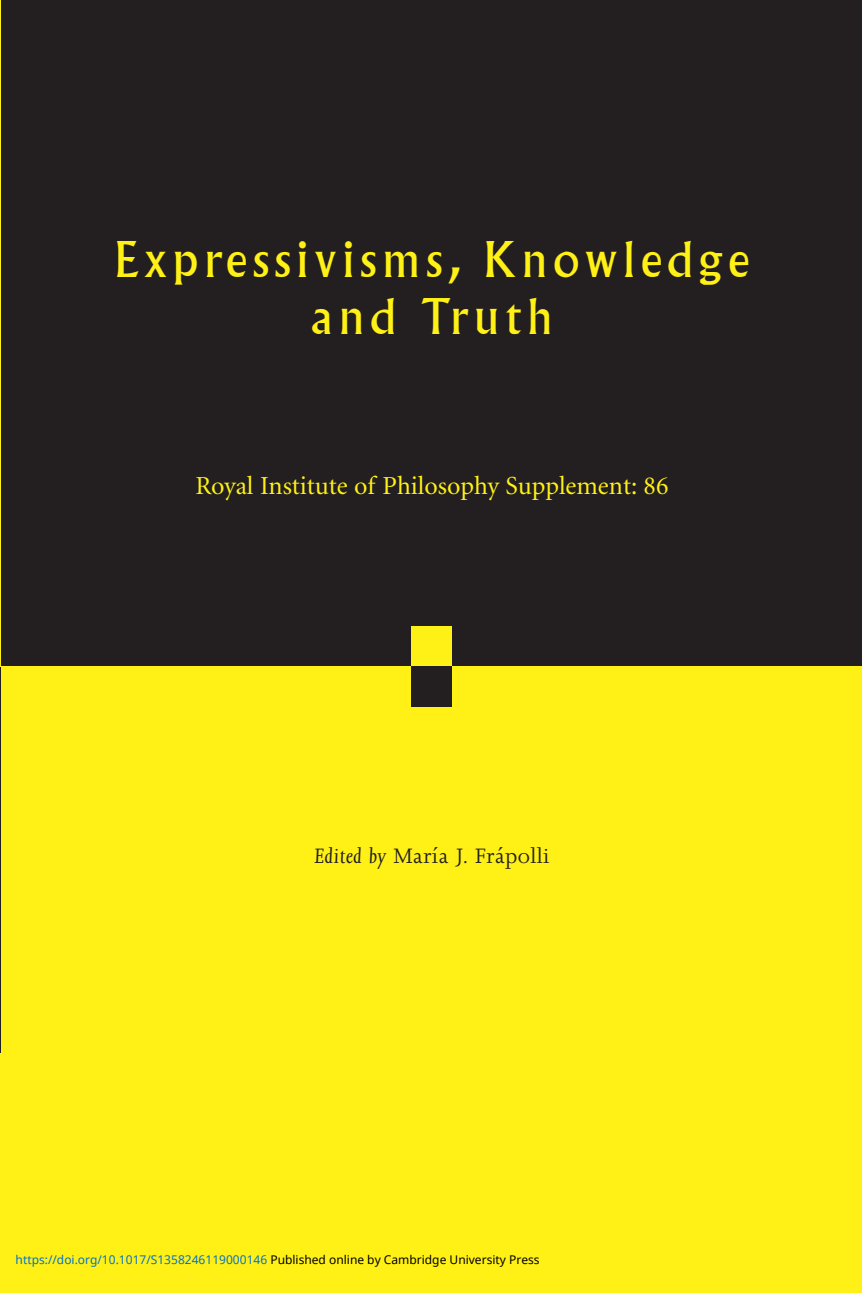
<style>
.page{position:relative;width:862px;height:1293px;background:#fff}
.page>*{position:absolute;margin:0;border:0;box-sizing:border-box;transform-origin:0 0}
.t1{font:48px/57.6px "Albertus";letter-spacing:.115em;color:#fff116;text-align:center}
.t2{font:26px "Minion";color:#fff116}
.t3{font:24px "Joanna";letter-spacing:.015em;color:#231f20}
.t4{font:12px "Noto Sans";color:#0172cf}
.s1{font-style:italic}
.s2{color:#000}
</style>
<div class="page">
<div style="left:0;top:0;width:862px;height:666px;background:#231f20"></div>
<div style="left:0;top:666px;width:862px;height:627px;background:#fff116"></div>
<div style="left:411px;top:626px;width:40px;height:40px;background:#fff116"></div>
<div style="left:411px;top:666px;width:40px;height:40px;background:#231f20"></div>
<hr style="left:0;top:192px;width:1px;height:860px;background:#231f20">
<hr style="left:0;top:0;width:1px;height:666px;background:#fff116">
<p class="t1" style="left:114px;top:234px;width:636px">Expressivisms, Knowledge and Truth</p>
<p class="t2" style="left:195px;top:475px;width:474px">Royal Institute of Philosophy Supplement: 86</p>
<p class="t3" style="left:314px;top:847px;width:237px"><span class="s1">Edited by</span> María J. Frápolli</p>
<p class="t4" style="left:16px;top:1251px;width:525px">https://doi.org/10.1017/S1358246119000146 <span class="s2">Published online by Cambridge University Press</span></p>
</div>
